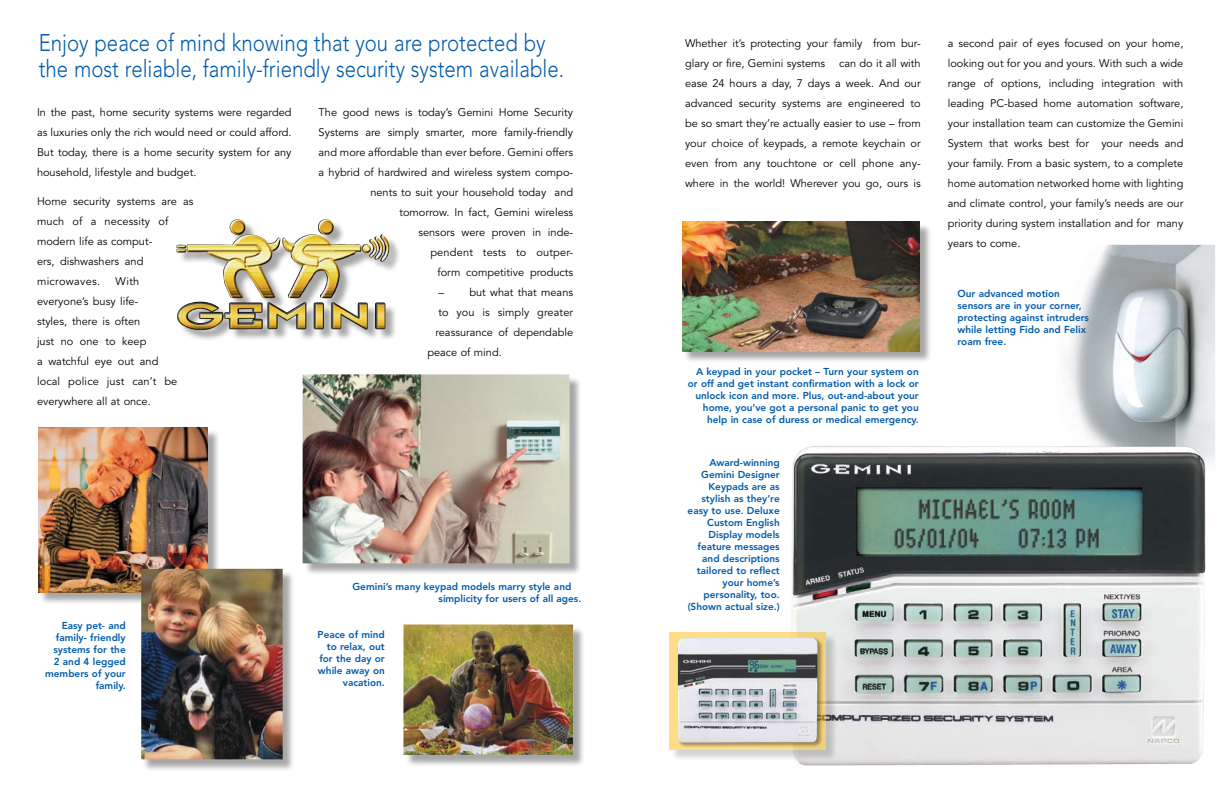
<style>
.page{position:relative;width:1224px;height:792px;background:#fff}
.page>*{position:absolute;margin:0;border:0;box-sizing:border-box;transform-origin:0 0}
.t1{font:300 24px/26px "Avenir";color:#005bab;scale:.85 1}
.t2{font:11px/20px "Avenir";color:#000;text-align:justify}
.t3{font:800 10px/12.1px "Avenir";color:#005bab;text-align:right}
</style>
<div class="page">
<img style="left:1066px;top:245px;width:149px;height:216px">
<img style="left:792px;top:442px;width:420px;height:324px">
<div style="left:40px;top:429px;width:184px;height:180px;background:#000;opacity:.35"></div>
<img style="left:38px;top:427px;width:170px;height:165px">
<div style="left:304px;top:376px;width:282px;height:204px;background:#000;opacity:.35"></div>
<img style="left:303px;top:374px;width:267px;height:189px">
<div style="left:684px;top:223px;width:252px;height:145px;background:#000;opacity:.35"></div>
<img style="left:682px;top:221px;width:237px;height:130px">
<div style="left:143px;top:570px;width:157px;height:206px;background:#000;opacity:.35"></div>
<img style="left:141px;top:569px;width:142px;height:190px">
<div style="left:178px;top:221px;width:302px;height:246px;background:#000;opacity:.35"></div>
<img style="left:187px;top:219px;width:174px;height:80px">
<div style="left:405px;top:626px;width:185px;height:145px;background:#000;opacity:.35"></div>
<img style="left:403px;top:625px;width:170px;height:130px">
<div style="left:669px;top:632px;width:156px;height:117px;background:linear-gradient(to right,#ffdf8b,#f5d581)"></div>
<div style="left:677px;top:637px;width:167px;height:134px;background:#000;opacity:.35"></div>
<img style="left:678px;top:638px;width:140px;height:105px">
<h1 class="t1" style="left:39px;top:30px;width:620px">Enjoy peace of mind knowing that you are protected by the most reliable, family-friendly security system available.</h1>
<p class="t2" style="left:37px;top:102px;width:256px">In the past, home security systems were regarded as luxuries only the rich would need or could afford.<br>But today, there is a home security system for any household, lifestyle and budget.</p>
<p class="t2" style="left:37px;top:191px;width:158px;text-align:left">Home security systems are as much of a necessity of modern life as comput-<br>ers, dishwashers and microwaves.</p>
<p class="t2" style="left:37px;top:271px;width:142px;text-align:left;text-indent:78px">With everyone’s busy life-<br>styles, there is often<br>just no one to keep<br>a watchful eye out and local police just can’t be everywhere all at once.</p>
<p class="t2" style="left:319px;top:102px;width:256px;text-align:right">The good news is today’s Gemini Home Security Systems are simply smarter, more family-friendly and more affordable than ever before. Gemini offers a hybrid of hardwired and wireless system compo&shy;nents to suit your household today and tomorrow. In fact, Gemini wireless<br>sensors were proven in inde-<br>pendent tests to outper-<br>form competitive products</p>
<p class="t2" style="left:438px;top:282px;width:136px">– but what that means</p>
<p class="t2" style="left:438px;top:302px;width:136px">to you is simply greater</p>
<p class="t2" style="left:435px;top:322px;width:139px">reassurance of dependable</p>
<p class="t2" style="left:427px;top:342px;width:76px">peace of mind.</p>
<p class="t3" style="left:45px;top:620px;width:82px">Easy pet- and family- friendly systems for the<br>2 and 4 legged members of your family.</p>
<p class="t3" style="left:439px;top:580px;width:144px;text-align:left;text-indent:-86px">Gemini’s many keypad models marry style and simplicity for users of all ages.</p>
<p class="t3" style="left:318px;top:628px;width:69px">Peace of mind to relax, out for the day or while away on vacation.</p>
<p class="t2" style="left:685px;top:34px;width:237px">Whether it’s protecting your family from bur&shy;glary or fire, Gemini systems can do it all with ease 24 hours a day, 7 days a week. And our advanced security systems are engineered to be so smart they’re actually easier to use – from your choice of keypads, a remote keychain or even from any touchtone or cell phone any&shy;where in the world! Wherever you go, ours is</p>
<p class="t2" style="left:948px;top:34px;width:237px">a second pair of eyes focused on your home, looking out for you and yours. With such a wide range of options, including integration with leading PC-based home automation software, your installation team can customize the Gemini System that works best for your needs and your family. From a basic system, to a complete home automation networked home with lighting and climate control, your family’s needs are our priority during system installation and for many years to come.</p>
<p class="t3" style="left:688px;top:365px;width:232px">A keypad in your pocket – Turn your system on or off and get instant confirmation with a lock or unlock icon and more. Plus, out-and-about your home, you’ve got a personal panic to get you help in case of duress or medical emergency.</p>
<p class="t3" style="left:688px;top:456px;width:94px">Award-winning<br>Gemini Designer<br>Keypads are as stylish as they’re easy to use. Deluxe<br>Custom English<br>Display models feature messages and descriptions tailored to reflect your home’s personality, too. (Shown actual size.)</p>
<p class="t3" style="left:958px;top:287px;width:133px;text-align:left">Our advanced motion sensors are in your corner, protecting against intruders while letting Fido and Felix roam free.</p>
</div>
